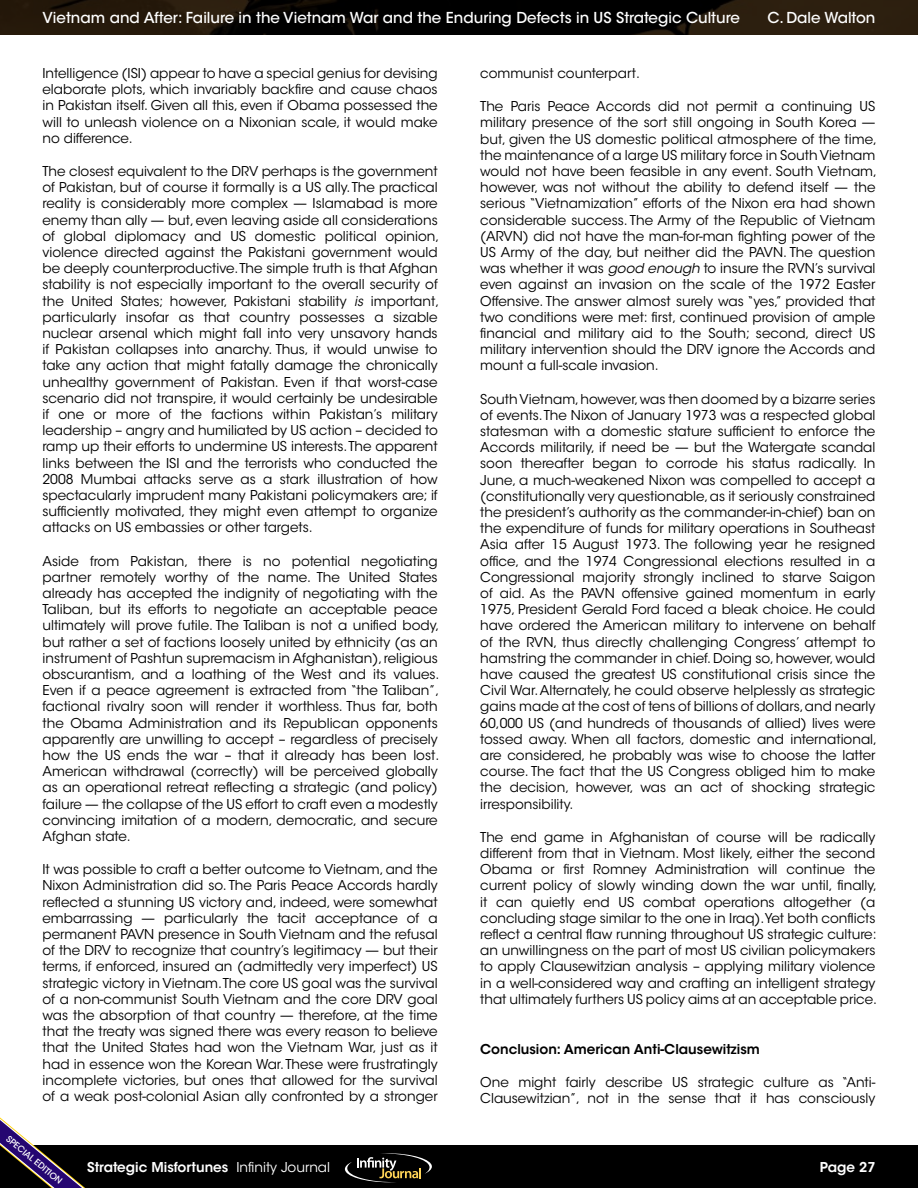
<style>
.page{position:relative;width:918px;height:1188px;background:#fff}
.page>*{position:absolute;margin:0;border:0;box-sizing:border-box;transform-origin:0 0}
.t1{font:500 15px "ITC Avant Garde Std";color:#fff}
.t2{font:13.5px/16.2px "ITC Avant Garde Std";color:#000}
.t3{font:600 13.5px "ITC Avant Garde Std";color:#fff}
.t4{font:600 13.5px "ITC Avant Garde Std";color:#000}
.t5{font:500 8.7px "ITC Avant Garde Std";color:#fff}
.s1{font-style:italic}
.s2{font-weight:400}
</style>
<div class="page">
<div style="left:0;top:1145px;width:918px;height:43px;background:#000"></div>
<svg style="left:345px;top:1153px;width:87px;height:29px"></svg>
<svg style="left:0;top:1117px;width:85px;height:71px"></svg>
<svg style="left:0;top:0;width:918px;height:34px;background:#140e06"></svg>
<p class="t1" style="left:43px;top:8px;width:699px">Vietnam and After: Failure in the Vietnam War and the Enduring Defects in US Strategic Culture</p>
<p class="t1" style="left:767px;top:8px;width:110px">C. Dale Walton</p>
<p class="t2" style="left:43px;top:65px;width:397px;text-align:justify">Intelligence (ISI) appear to have a special genius for devising elaborate plots, which invariably backfire and cause chaos in Pakistan itself. Given all this, even if Obama possessed the will to unleash violence on a Nixonian scale, it would make no difference.</p>
<p class="t2" style="left:43px;top:163px;width:398px">The closest equivalent to the DRV perhaps is the government of Pakistan, but of course it formally is a US ally. The practical reality is considerably more complex — Islamabad is more enemy than ally — but, even leaving aside all considerations of global diplomacy and US domestic political opinion, violence directed against the Pakistani government would be deeply counterproductive. The simple truth is that Afghan stability is not especially important to the overall security of the United States; however, Pakistani stability <span class="s1">is</span> important, particularly insofar as that country possesses a sizable nuclear arsenal which might fall into very unsavory hands if Pakistan collapses into anarchy. Thus, it would unwise to take any action that might fatally damage the chronically unhealthy government of Pakistan. Even if that worst-case scenario did not transpire, it would certainly be undesirable if one or more of the factions within Pakistan’s military leadership – angry and humiliated by US action – decided to ramp up their efforts to undermine US interests. The apparent links between the ISI and the terrorists who conducted the 2008 Mumbai attacks serve as a stark illustration of how spectacularly imprudent many Pakistani policymakers are; if sufficiently motivated, they might even attempt to organize attacks on US embassies or other targets.</p>
<p class="t2" style="left:43px;top:553px;width:398px;text-align:justify">Aside from Pakistan, there is no potential negotiating partner remotely worthy of the name. The United States already has accepted the indignity of negotiating with the Taliban, but its efforts to negotiate an acceptable peace ultimately will prove futile. The Taliban is not a unified body, but rather a set of factions loosely united by ethnicity (as an instrument of Pashtun supremacism in Afghanistan), religious obscurantism, and a loathing of the West and its values.<br>Even if a peace agreement is extracted from “the Taliban”, factional rivalry soon will render it worthless. Thus far, both the Obama Administration and its Republican opponents apparently are unwilling to accept – regardless of precisely how the US ends the war – that it already has been lost.<br>American withdrawal (correctly) will be perceived globally as an operational retreat reflecting a strategic (and policy) failure — the collapse of the US effort to craft even a modestly convincing imitation of a modern, democratic, and secure Afghan state.</p>
<p class="t2" style="left:43px;top:861px;width:397px;text-align:justify">It was possible to craft a better outcome to Vietnam, and the Nixon Administration did so. The Paris Peace Accords hardly reflected a stunning US victory and, indeed, were somewhat embarrassing — particularly the tacit acceptance of a permanent PAVN presence in South Vietnam and the refusal of the DRV to recognize that country’s legitimacy — but their terms, if enforced, insured an (admittedly very imperfect) US strategic victory in Vietnam.The core US goal was the survival of a non-communist South Vietnam and the core DRV goal was the absorption of that country — therefore, at the time that the treaty was signed there was every reason to believe that the United States had won the Vietnam War, just as it had in essence won the Korean War. These were frustratingly incomplete victories, but ones that allowed for the survival of a weak post-colonial Asian ally confronted by a stronger</p>
<p class="t2" style="left:480px;top:65px;width:161px">communist counterpart.</p>
<p class="t2" style="left:480px;top:98px;width:398px">The Paris Peace Accords did not permit a continuing US military presence of the sort still ongoing in South Korea — but, given the US domestic political atmosphere of the time, the maintenance of a large US military force in South Vietnam would not have been feasible in any event. South Vietnam, however, was not without the ability to defend itself — the serious “Vietnamization” efforts of the Nixon era had shown considerable success. The Army of the Republic of Vietnam (ARVN) did not have the man-for-man fighting power of the US Army of the day, but neither did the PAVN. The question was whether it was <span class="s1">good enough</span> to insure the RVN’s survival even against an invasion on the scale of the 1972 Easter Offensive. The answer almost surely was “yes,” provided that two conditions were met: first, continued provision of ample financial and military aid to the South; second, direct US military intervention should the DRV ignore the Accords and mount a full-scale invasion.</p>
<p class="t2" style="left:480px;top:391px;width:398px">South Vietnam, however, was then doomed by a bizarre series of events. The Nixon of January 1973 was a respected global statesman with a domestic stature sufficient to enforce the Accords militarily, if need be — but the Watergate scandal soon thereafter began to corrode his status radically. In June, a much-weakened Nixon was compelled to accept a (constitutionally very questionable, as it seriously constrained the president’s authority as the commander-in-chief) ban on the expenditure of funds for military operations in Southeast Asia after 15 August 1973. The following year he resigned office, and the 1974 Congressional elections resulted in a Congressional majority strongly inclined to starve Saigon of aid. As the PAVN offensive gained momentum in early 1975, President Gerald Ford faced a bleak choice. He could have ordered the American military to intervene on behalf of the RVN, thus directly challenging Congress’ attempt to hamstring the commander in chief. Doing so, however, would have caused the greatest US constitutional crisis since the Civil War. Alternately, he could observe helplessly as strategic gains made at the cost of tens of billions of dollars, and nearly 60,000 US (and hundreds of thousands of allied) lives were tossed away. When all factors, domestic and international, are considered, he probably was wise to choose the latter course. The fact that the US Congress obliged him to make the decision, however, was an act of shocking strategic irresponsibility.</p>
<p class="t2" style="left:480px;top:829px;width:398px">The end game in Afghanistan of course will be radically different from that in Vietnam. Most likely, either the second Obama or first Romney Administration will continue the current policy of slowly winding down the war until, finally, it can quietly end US combat operations altogether (a concluding stage similar to the one in Iraq).Yet both conflicts reflect a central flaw running throughout US strategic culture: an unwillingness on the part of most US civilian policymakers to apply Clausewitzian analysis – applying military violence in a well-considered way and crafting an intelligent strategy that ultimately furthers US policy aims at an acceptable price.</p>
<p class="t4" style="left:480px;top:1041px;width:281px">Conclusion: American Anti-Clausewitzism</p>
<p class="t2" style="left:480px;top:1074px;width:397px">One might fairly describe US strategic culture as “Anti-<br>Clausewitzian”, not in the sense that it has consciously</p>
<p class="t5" style="left:11px;top:1133px;width:71px;rotate:40deg">SPECIAL EDITION</p>
<p class="t3" style="left:87px;top:1158px;width:244px">Strategic Misfortunes <span class="s2">Infinity Journal</span></p>
<p class="t3" style="left:820px;top:1158px;width:57px">Page 27</p>
</div>
